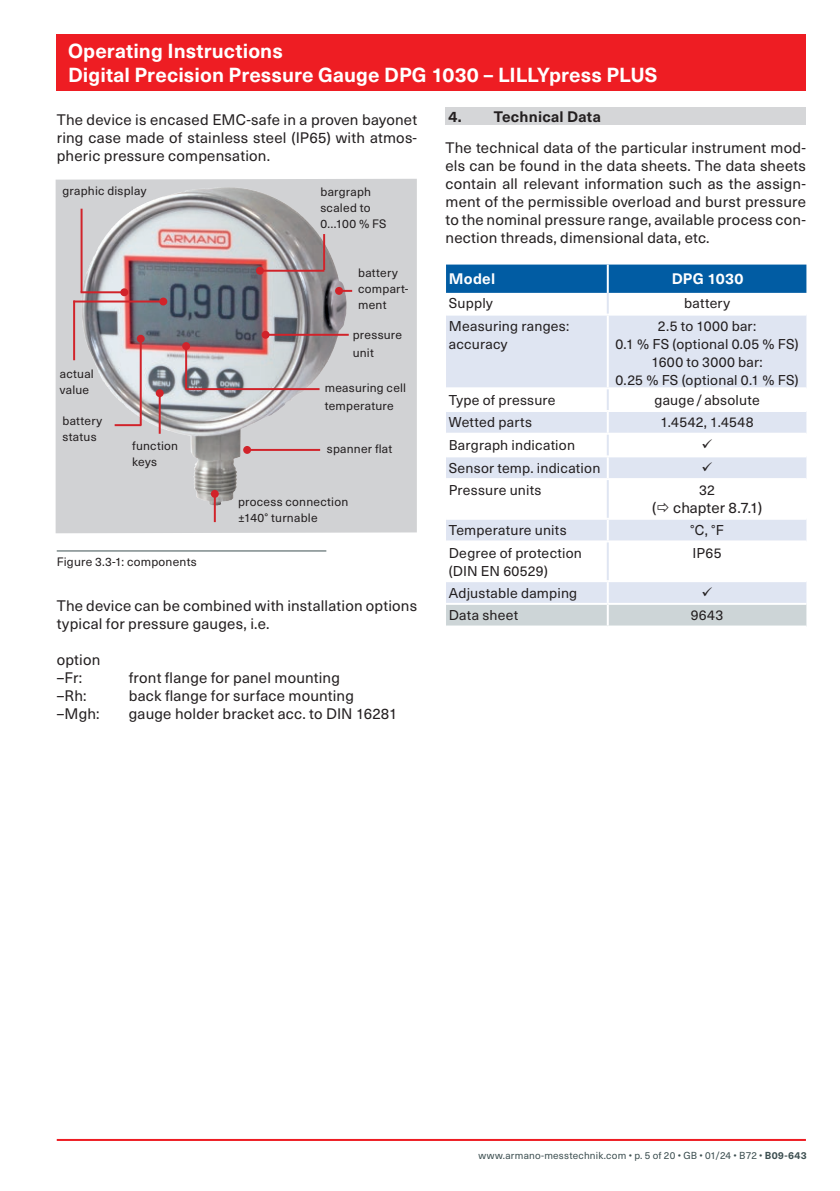
<style>
.page{position:relative;width:840px;height:1191px;background:#fff}
.page>*{position:absolute;margin:0;border:0;box-sizing:border-box;transform-origin:0 0}
.t1{font:700 20px/24px "Neue Haas Unica W1 G";letter-spacing:.005em;color:#fff}
.t2{font:15px/18px "Neue Haas Unica W1 G";letter-spacing:.01em;color:#231f20;text-align:justify}
.t3{font:700 15px "Neue Haas Unica W1 G";letter-spacing:.015em;color:#231f20}
.t4{font:700 15px "Neue Haas Unica W1 G";letter-spacing:.015em;color:#fff}
.t5{font:14px/18px "Neue Haas Unica W1 G";letter-spacing:.015em;color:#231f20}
.t6{font:12px/16px "Neue Haas Unica W1 G";letter-spacing:.02em;color:#231f20}
.t7{font:10px "Neue Haas Unica W1 G";letter-spacing:.02em;color:#3d4f51}
.s1{font-weight:700}
</style>
<div class="page">
<hr style="left:57px;top:1139px;width:748px;height:2px;background:#ee1d23">
<div style="left:57px;top:34px;width:748px;height:57px;background:#ee1d23"></div>
<hr style="left:57px;top:550px;width:269px;height:1px;background:#3d4f51">
<svg style="left:56px;top:179px;width:360px;height:354px;background:#bebcbf"></svg>
<img style="left:107px;top:187px;width:124px;height:47px">
<hr style="left:80px;top:291px;width:44px;height:2px;background:#d1232a">
<div style="left:120px;top:288px;width:8px;height:8px;background:#d1232a;border-radius:50%"></div>
<hr style="left:214px;top:494px;width:2px;height:28px;background:#d1232a">
<div style="left:211px;top:490px;width:8px;height:8px;background:#d1232a;border-radius:50%"></div>
<hr style="left:159px;top:393px;width:2px;height:41px;background:#d1232a">
<div style="left:156px;top:389px;width:7px;height:8px;background:#d1232a;border-radius:50%"></div>
<hr style="left:260px;top:270px;width:64px;height:2px;background:#d1232a">
<div style="left:256px;top:267px;width:8px;height:8px;background:#d1232a;border-radius:50%"></div>
<hr style="left:265px;top:334px;width:83px;height:2px;background:#d1232a">
<div style="left:261px;top:331px;width:8px;height:8px;background:#d1232a;border-radius:50%"></div>
<hr style="left:247px;top:449px;width:73px;height:2px;background:#d1232a">
<div style="left:243px;top:446px;width:8px;height:8px;background:#d1232a;border-radius:50%"></div>
<hr style="left:185px;top:346px;width:2px;height:44px;background:#d1232a">
<div style="left:182px;top:342px;width:8px;height:8px;background:#d1232a;border-radius:50%"></div>
<hr style="left:186px;top:388px;width:133px;height:2px;background:#d1232a">
<hr style="left:140px;top:339px;width:2px;height:86px;background:#d1232a">
<div style="left:137px;top:335px;width:8px;height:8px;background:#d1232a;border-radius:50%"></div>
<hr style="left:80px;top:209px;width:2px;height:83px;background:#d1232a">
<svg style="left:343px;top:290px;width:9px;height:2px"></svg>
<div style="left:335px;top:287px;width:8px;height:8px;background:#d1232a;border-radius:50%"></div>
<hr style="left:73px;top:300px;width:90px;height:2px;background:#d1232a">
<div style="left:159px;top:297px;width:8px;height:8px;background:#d1232a;border-radius:50%"></div>
<hr style="left:115px;top:424px;width:26px;height:2px;background:#d1232a">
<hr style="left:73px;top:300px;width:2px;height:60px;background:#d1232a">
<hr style="left:323px;top:234px;width:2px;height:36px;background:#d1232a">
<div style="left:445px;top:108px;width:360px;height:17px;background:#d5d6d8"></div>
<svg style="left:446px;top:264px;width:360px;height:29px;background:#0860a5"></svg>
<div style="left:446px;top:315px;width:360px;height:288px;background:#dfe5f2"></div>
<svg style="left:446px;top:389px;width:360px;height:191px"></svg>
<div style="left:446px;top:605px;width:360px;height:20px;background:#cdd5d7"></div>
<hr style="left:606px;top:264px;width:2px;height:29px;background:#fff">
<hr style="left:606px;top:315px;width:2px;height:72px;background:#fff">
<hr style="left:446px;top:387px;width:161px;height:2px;background:#fff">
<hr style="left:446px;top:410px;width:161px;height:2px;background:#fff">
<hr style="left:446px;top:433px;width:161px;height:2px;background:#fff">
<hr style="left:446px;top:455px;width:161px;height:2px;background:#fff">
<hr style="left:446px;top:478px;width:161px;height:2px;background:#fff">
<hr style="left:607px;top:478px;width:199px;height:2px;background:#fff">
<hr style="left:446px;top:518px;width:161px;height:2px;background:#fff">
<hr style="left:607px;top:518px;width:199px;height:2px;background:#fff">
<hr style="left:446px;top:540px;width:161px;height:2px;background:#fff">
<hr style="left:607px;top:540px;width:199px;height:2px;background:#fff">
<hr style="left:446px;top:580px;width:161px;height:2px;background:#fff">
<hr style="left:607px;top:580px;width:199px;height:2px;background:#fff">
<hr style="left:606px;top:605px;width:2px;height:20px;background:#fff">
<hr style="left:606px;top:412px;width:2px;height:21px;background:#fff">
<hr style="left:606px;top:457px;width:2px;height:21px;background:#fff">
<hr style="left:606px;top:520px;width:2px;height:20px;background:#fff">
<hr style="left:606px;top:582px;width:2px;height:21px;background:#fff">
<hr style="left:606px;top:293px;width:2px;height:20px;background:#dfe5f2">
<hr style="left:606px;top:389px;width:2px;height:21px;background:#dfe5f2">
<hr style="left:606px;top:435px;width:2px;height:20px;background:#dfe5f2">
<hr style="left:606px;top:480px;width:2px;height:38px;background:#dfe5f2">
<hr style="left:606px;top:542px;width:2px;height:38px;background:#dfe5f2">
<svg style="left:657px;top:503px;width:11px;height:9px"></svg>
<svg style="left:607px;top:315px;width:199px;height:163px"></svg>
<svg style="left:702px;top:587px;width:9px;height:9px"></svg>
<h1 class="t1" style="left:68px;top:38px;width:590px">Operating Instructions<br>Digital Precision Pressure Gauge DPG 1030 – LILLYpress PLUS</h1>
<p class="t2" style="left:57px;top:110px;width:362px">The device is encased EMC-safe in a proven bayonet ring case made of stainless steel (IP65) with atmos&shy;pheric pressure compensation.</p>
<p class="t3" style="left:448px;top:105px;width:154px">4. Technical Data</p>
<p class="t2" style="left:445px;top:138px;width:362px">The technical data of the particular instrument mod&shy;els can be found in the data sheets. The data sheets contain all relevant information such as the assign&shy;ment of the permissible overload and burst pressure to the nominal pressure range, available process con&shy;nection threads, dimensional data, etc.</p>
<p class="t4" style="left:448px;top:268px;width:48px">Model</p>
<p class="t4" style="left:671px;top:268px;width:73px">DPG 1030</p>
<p class="t5" style="left:448px;top:293px;width:45px">Supply</p>
<p class="t5" style="left:683px;top:293px;width:47px">battery</p>
<p class="t5" style="left:448px;top:316px;width:122px">Measuring ranges: accuracy</p>
<p class="t5" style="left:615px;top:316px;width:184px;text-align:center">2.5 to 1000 bar:<br>0.1 % FS (optional 0.05 % FS)<br>1600 to 3000 bar:<br>0.25 % FS (optional 0.1 % FS)</p>
<p class="t5" style="left:448px;top:390px;width:108px">Type of pressure</p>
<p class="t5" style="left:654px;top:390px;width:107px">gauge/absolute</p>
<p class="t5" style="left:448px;top:413px;width:85px">Wetted parts</p>
<p class="t5" style="left:660px;top:413px;width:95px">1.4542, 1.4548</p>
<p class="t5" style="left:448px;top:435px;width:128px">Bargraph indication</p>
<p class="t5" style="left:448px;top:458px;width:153px">Sensor temp. indication</p>
<p class="t5" style="left:448px;top:481px;width:94px">Pressure units</p>
<p class="t5" style="left:698px;top:481px;width:17px">32</p>
<p class="t2" style="left:651px;top:498px;width:111px">( chapter 8.7.1)</p>
<p class="t5" style="left:448px;top:520px;width:119px">Temperature units</p>
<p class="t5" style="left:690px;top:520px;width:35px">°C, °F</p>
<p class="t5" style="left:448px;top:543px;width:134px">Degree of protection (DIN EN 60529)</p>
<p class="t5" style="left:692px;top:543px;width:30px">IP65</p>
<p class="t5" style="left:448px;top:583px;width:130px">Adjustable damping</p>
<p class="t5" style="left:448px;top:605px;width:71px">Data sheet</p>
<p class="t5" style="left:690px;top:605px;width:34px">9643</p>
<p class="t6" style="left:62px;top:182px;width:85px">graphic display</p>
<p class="t6" style="left:320px;top:183px;width:68px">bargraph scaled to<br>0…100 % FS</p>
<p class="t6" style="left:358px;top:264px;width:52px">battery compart&shy;ment</p>
<p class="t6" style="left:352px;top:325px;width:51px;line-height:18px">pressure unit</p>
<p class="t6" style="left:324px;top:378px;width:83px;line-height:18px">measuring cell temperature</p>
<p class="t6" style="left:60px;top:365px;width:35px">actual value</p>
<p class="t6" style="left:62px;top:412px;width:41px">battery status</p>
<p class="t6" style="left:132px;top:437px;width:47px">function keys</p>
<p class="t6" style="left:327px;top:440px;width:67px">spanner flat</p>
<p class="t6" style="left:238px;top:493px;width:112px">process connection ±140° turnable</p>
<p class="t6" style="left:57px;top:552px;width:141px">Figure 3.3-1: components</p>
<p class="t2" style="left:57px;top:596px;width:361px">The device can be combined with installation options typical for pressure gauges, i.e.</p>
<p class="t2" style="left:57px;top:650px;width:45px">option –Fr:</p>
<p class="t2" style="left:129px;top:668px;width:212px">front flange for panel mounting</p>
<p class="t2" style="left:57px;top:686px;width:31px">–Rh:</p>
<p class="t2" style="left:129px;top:686px;width:226px">back flange for surface mounting</p>
<p class="t2" style="left:57px;top:704px;width:44px">–Mgh:</p>
<p class="t2" style="left:129px;top:704px;width:270px">gauge holder bracket acc. to DIN 16281</p>
<p class="t7" style="left:478px;top:1148px;width:329px">www.armano-messtechnik.com • p. 5 of 20 • GB • 01/24 • B72 • <span class="s1">B09-643</span></p>
</div>
